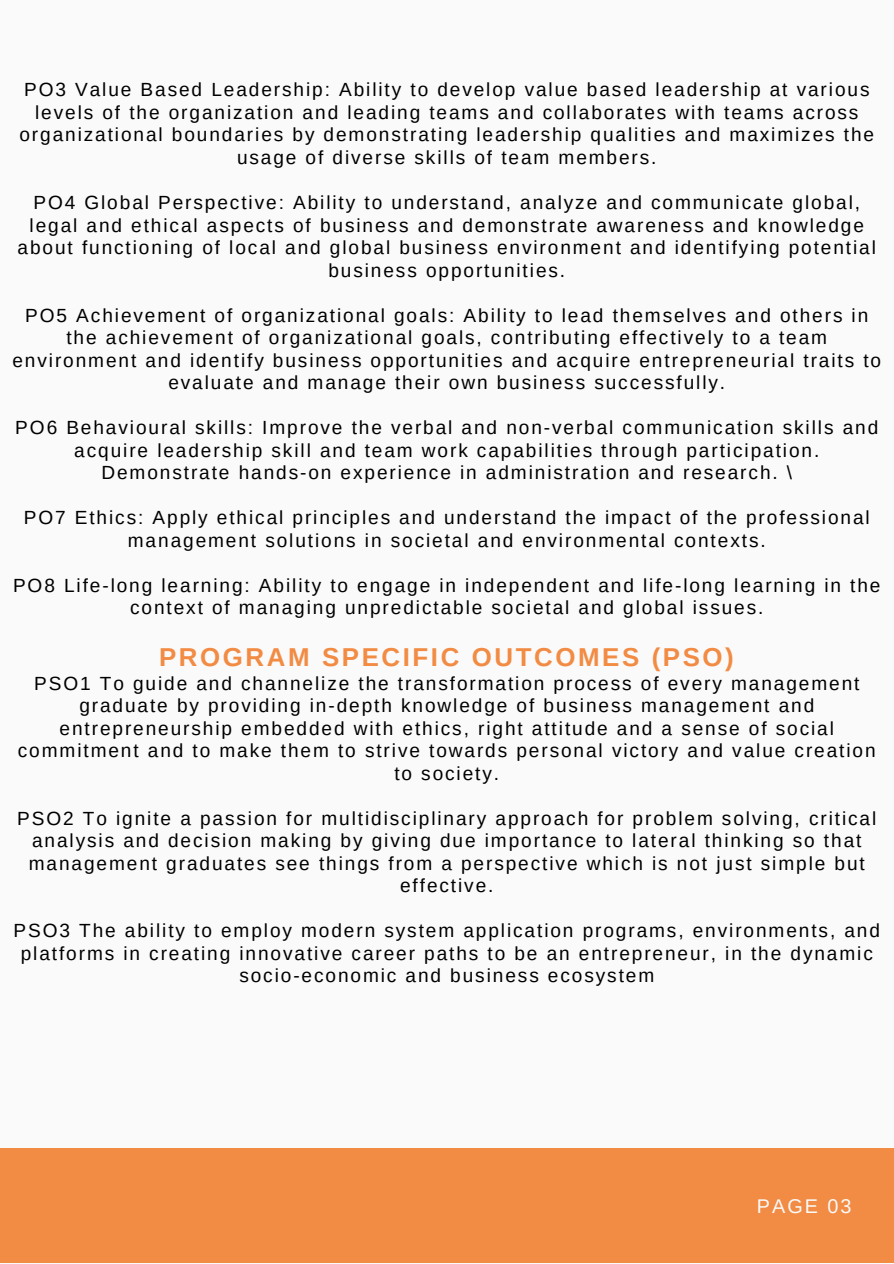
<style>
.page{position:relative;width:894px;height:1264px;background:#fff}
.page>*{position:absolute;margin:0;border:0;box-sizing:border-box;transform-origin:0 0}
.t1{font:700 25.8px "Arimo";letter-spacing:.1em;color:#f28b43}
.t2{font:19.8px "Arimo";letter-spacing:.1em;color:#fafafa}
.t3{font:19.05px/22.5px "Arimo";letter-spacing:.1em;color:#000;text-align:center}
</style>
<div class="page">
<div style="left:0;top:0;width:893px;height:1263px;background:#fafafa"></div>
<div style="left:0;top:1148px;width:893px;height:115px;background:#f28b43"></div>
<p class="t3" style="left:19px;top:79px;width:856px">PO3 Value Based Leadership: Ability to develop value based leadership at various levels of the organization and leading teams and collaborates with teams across organizational boundaries by demonstrating leadership qualities and maximizes the usage of diverse skills of team members.</p>
<p class="t3" style="left:18px;top:191px;width:859px">PO4 Global Perspective: Ability to understand, analyze and communicate global, legal and ethical aspects of business and demonstrate awareness and knowledge about functioning of local and global business environment and identifying potential business opportunities.</p>
<p class="t3" style="left:12px;top:304px;width:870px">PO5 Achievement of organizational goals: Ability to lead themselves and others in the achievement of organizational goals, contributing effectively to a team environment and identify business opportunities and acquire entrepreneurial traits to evaluate and manage their own business successfully.</p>
<p class="t3" style="left:15px;top:416px;width:864px">PO6 Behavioural skills: Improve the verbal and non-verbal communication skills and acquire leadership skill and team work capabilities through participation.<br>Demonstrate hands-on experience in administration and research. \</p>
<p class="t3" style="left:24px;top:506px;width:847px">PO7 Ethics: Apply ethical principles and understand the impact of the professional management solutions in societal and environmental contexts.</p>
<p class="t3" style="left:13px;top:574px;width:868px">PO8 Life-long learning: Ability to engage in independent and life-long learning in the context of managing unpredictable societal and global issues.</p>
<h1 class="t1" style="left:159px;top:642px;width:576px">PROGRAM SPECIFIC OUTCOMES (PSO)</h1>
<p class="t3" style="left:18px;top:671px;width:859px">PSO1 To guide and channelize the transformation process of every management graduate by providing in-depth knowledge of business management and entrepreneurship embedded with ethics, right attitude and a sense of social commitment and to make them to strive towards personal victory and value creation to society.</p>
<p class="t3" style="left:17px;top:806px;width:860px">PSO2 To ignite a passion for multidisciplinary approach for problem solving, critical analysis and decision making by giving due importance to lateral thinking so that management graduates see things from a perspective which is not just simple but effective.</p>
<p class="t3" style="left:14px;top:919px;width:867px">PSO3 The ability to employ modern system application programs, environments, and platforms in creating innovative career paths to be an entrepreneur, in the dynamic socio-economic and business ecosystem</p>
<h1 class="t2" style="left:756px;top:1194px;width:96px">PAGE 03</h1>
</div>
